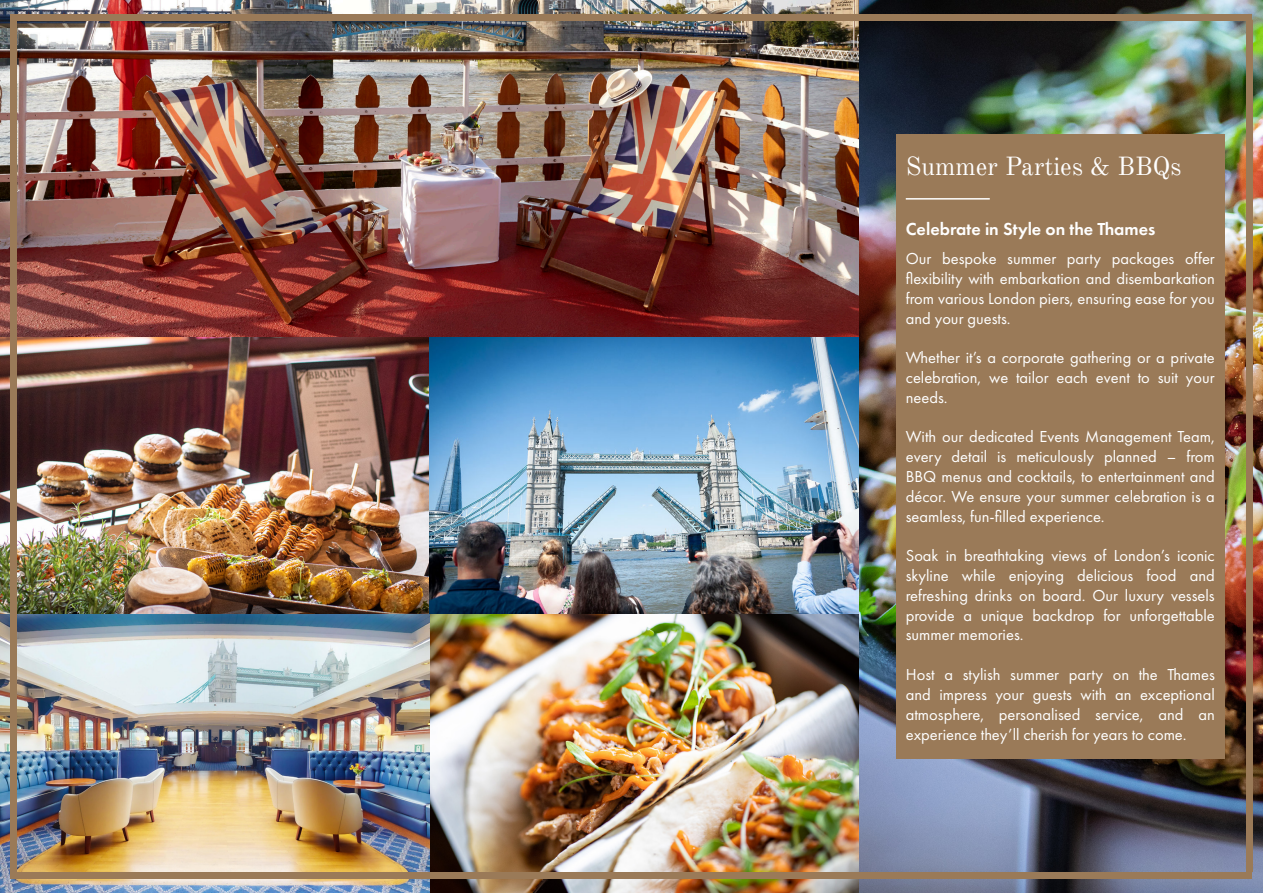
<style>
.page{position:relative;width:1263px;height:893px;background:#fff}
.page>*{position:absolute;margin:0;border:0;box-sizing:border-box;transform-origin:0 0}
.t1{font:25.5px "Old Standard TT";color:#fff}
.t2{font:600 18px "Futura PT";color:#fff}
.t3{font:16.5px/19.8px "Futura PT";color:#fff;text-align:justify}
</style>
<div class="page">
<img style="left:0;top:0;width:1263px;height:893px">
<div style="left:896px;top:134px;width:329px;height:624px;background:#9a7a58"></div>
<hr style="left:906px;top:198px;width:84px;height:2px;background:#fff">
<div style="left:1246px;top:21px;width:6px;height:851px;background:#9a7a58"></div>
<div style="left:11px;top:21px;width:6px;height:851px;background:#9a7a58"></div>
<div style="left:11px;top:14px;width:1241px;height:7px;background:#9a7a58"></div>
<div style="left:11px;top:872px;width:1241px;height:7px;background:#9a7a58"></div>
<p class="t1" style="left:906px;top:151px;width:277px">Summer Parties &amp; BBQs</p>
<p class="t2" style="left:906px;top:217px;width:251px">Celebrate in Style on the Thames</p>
<p class="t3" style="left:906px;top:249px;width:311px">Our bespoke summer party packages offer flexibility with embarkation and disembarkation from various London piers, ensuring ease for you and your guests.</p>
<p class="t3" style="left:906px;top:348px;width:310px">Whether it’s a corporate gathering or a private celebration, we tailor each event to suit your needs.</p>
<p class="t3" style="left:906px;top:427px;width:310px">With our dedicated Events Management Team, every detail is meticulously planned – from BBQ menus and cocktails, to entertainment and décor. We ensure your summer celebration is a seamless, fun-filled experience.</p>
<p class="t3" style="left:906px;top:546px;width:310px">Soak in breathtaking views of London’s iconic skyline while enjoying delicious food and refreshing drinks on board. Our luxury vessels provide a unique backdrop for unforgettable summer memories.</p>
<p class="t3" style="left:906px;top:665px;width:311px">Host a stylish summer party on the Thames and impress your guests with an exceptional atmosphere, personalised service, and an experience they’ll cherish for years to come.</p>
</div>
